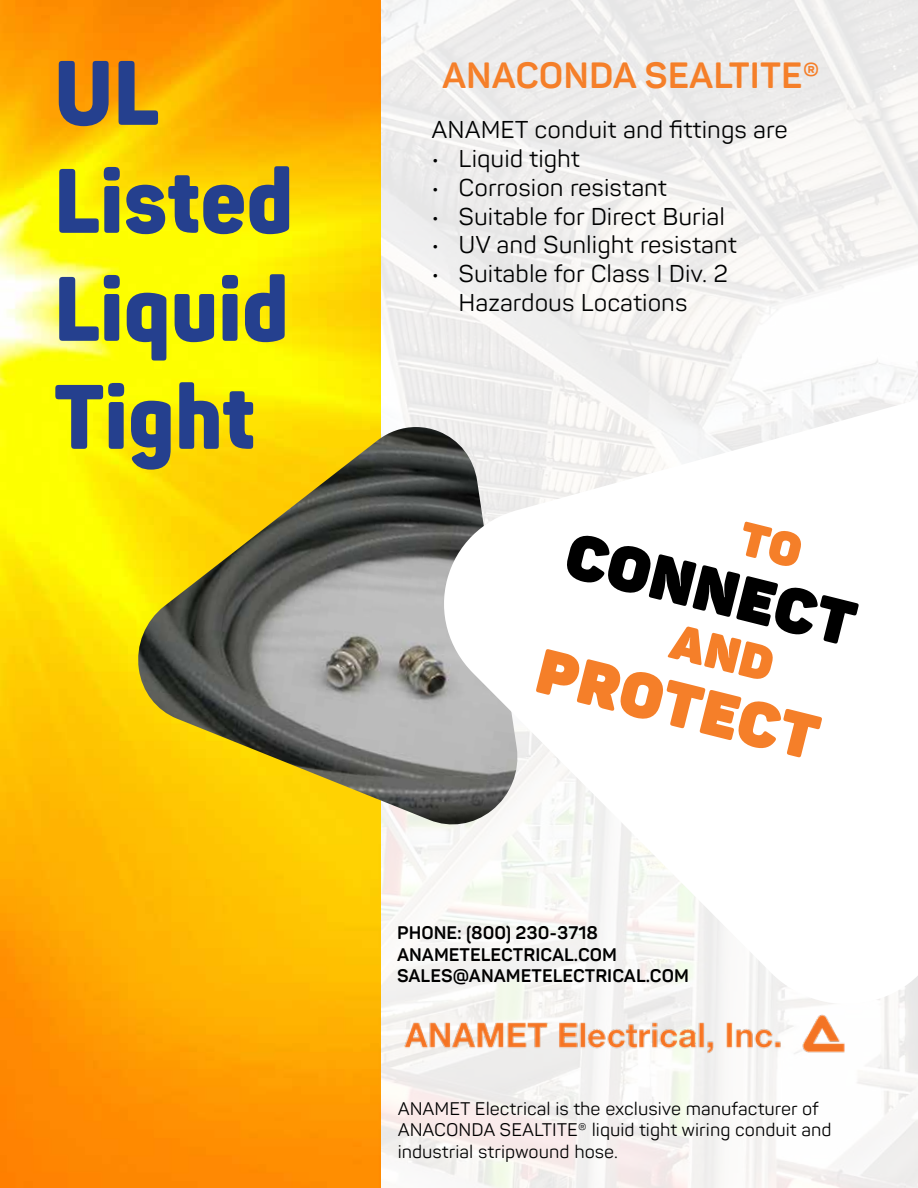
<style>
.page{position:relative;width:918px;height:1188px;background:#fff}
.page>*{position:absolute;margin:0;border:0;box-sizing:border-box;transform-origin:0 0}
.t1{font:900 90px/108px "Panton Narrow";color:#25408e}
.t2{font:700 36px "Panton";color:#f57f29}
.t3{font:24px/28.8px "Panton";color:#000101;text-align:center}
.t4{font:18px/21.6px "Panton";color:#000}
.t5{font:700 18px/21.6px "Panton";color:#000}
</style>
<div class="page">
<img style="left:0;top:0;width:918px;height:1188px">
<img style="left:398px;top:1011px;width:452px;height:46px">
<img style="left:135px;top:427px;width:303px;height:401px">
<svg style="left:438px;top:388px;width:480px;height:622px"></svg>
<svg style="left:536px;top:626px;width:286px;height:132px"></svg>
<svg style="left:743px;top:521px;width:60px;height:47px"></svg>
<h1 class="t1" style="left:54px;top:48px;width:241px">UL<br>Listed<br>Liquid<br>Tight</h1>
<h2 class="t2" style="left:442px;top:61px;width:379px">ANACONDA SEALTITE®</h2>
<p class="t3" style="left:432px;top:118px;width:358px">ANAMET conduit and fittings are</p>
<p class="t3" style="left:432px;top:147px;width:150px">• Liquid tight</p>
<p class="t3" style="left:432px;top:175px;width:237px">• Corrosion resistant</p>
<p class="t3" style="left:432px;top:204px;width:295px">• Suitable for Direct Burial</p>
<p class="t3" style="left:432px;top:233px;width:307px">• UV and Sunlight resistant</p>
<p class="t3" style="left:432px;top:262px;width:298px">• Suitable for Class I Div. 2<br>Hazardous Locations</p>
<p class="t5" style="left:397px;top:924px;width:293px">PHONE: (800) 230-3718<br>ANAMETELECTRICAL.COM<br>SALES@ANAMETELECTRICAL.COM</p>
<p class="t4" style="left:398px;top:1099px;width:436px">ANAMET Electrical is the exclusive manufacturer of<br>ANACONDA SEALTITE® liquid tight wiring conduit and industrial stripwound hose.</p>
</div>
